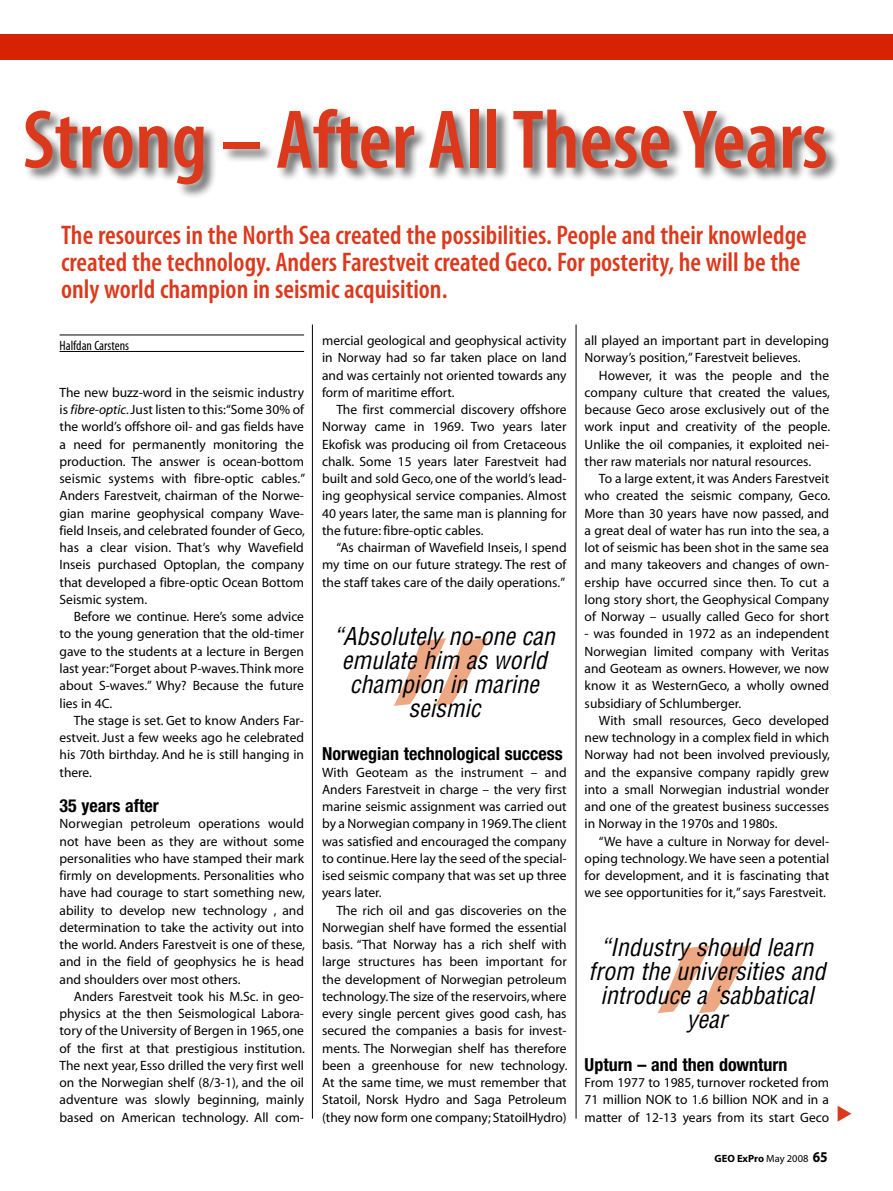
<style>
.page{position:relative;width:893px;height:1191px;background:#fff}
.page>*{position:absolute;margin:0;border:0;box-sizing:border-box;transform-origin:0 0}
.Brødtekst_innrykk_en{font:italic 277.5px "Myriad";color:#eda783}
.t1{font:600 condensed 84px "Myriad Pro";color:#dc391c}
.Ingress_eng{font:600 condensed 27px/27px "Myriad Pro";color:#dc391c}
.Sitat_eng{font:italic condensed 24px/24px "Helvetica";color:#000;text-align:center}
.Mellomtittel_eng{font:700 condensed 18px "Helvetica Neue";color:#000}
.Brødtekst_innrykk_en-2{font:13.5px/17.2px "Myriad";color:#000;text-align:justify}
.Brødtekst_eng{font:13.5px/17.2px "Myriad";color:#000;text-align:justify}
.Byline_eng{font:condensed 13.5px "Myriad Pro";color:#000}
.t2{font:700 10.5px "Myriad";color:#000}
.s1{font-style:italic}
.s2{font-weight:400}
.s3{font-size:15px}
</style>
<div class="page">
<hr style="left:312px;top:324px;width:1px;height:794px;background:#000">
<hr style="left:576px;top:324px;width:1px;height:794px;background:#000">
<div style="left:0;top:34px;width:893px;height:26px;background:#d62303"></div>
<div style="left:0;top:106px;width:893px;height:138px;background:#000;opacity:.6"></div>
<hr style="left:60px;top:335px;width:244px;height:1px;background:#000">
<hr style="left:60px;top:351px;width:244px;height:1px;background:#000">
<h2 class="t1" style="left:23px;top:88px;width:806px">Strong – After All These Years</h2>
<p class="Ingress_eng" style="left:61px;top:221px;width:747px">The resources in the North Sea created the possibilities. People and their knowledge created the technology. Anders Farestveit created Geco. For posterity, he will be the only world champion in seismic acquisition.</p>
<p class="Byline_eng" style="left:60px;top:337px;width:71px">Halfdan Carstens</p>
<p class="Brødtekst_eng" style="left:60px;top:384px;width:247px">The new buzz-word in the seismic industry is <span class="s1">fibre-optic</span>. Just listen to this: “Some 30% of the world’s offshore oil- and gas fields have a need for permanently monitoring the production. The answer is ocean-bottom seismic systems with fibre-optic cables.” Anders Farestveit, chairman of the Norwe&shy;gian marine geophysical company Wave&shy;field Inseis, and celebrated founder of Geco, has a clear vision. That’s why Wavefield Inseis purchased Optoplan, the company that developed a fibre-optic Ocean Bottom Seismic system.</p>
<p class="Brødtekst_innrykk_en-2" style="left:60px;top:608px;width:246px;text-indent:14px">Before we continue. Here’s some advice to the young generation that the old-timer gave to the students at a lecture in Bergen last year: “Forget about P-waves. Think more about S-waves.” Why? Because the future lies in 4C.</p>
<p class="Brødtekst_innrykk_en-2" style="left:60px;top:712px;width:246px;text-indent:14px">The stage is set. Get to know Anders Far&shy;estveit. Just a few weeks ago he celebrated his 70th birthday. And he is still hanging in there.</p>
<p class="Mellomtittel_eng" style="left:60px;top:794px;width:101px">35 years after</p>
<p class="Brødtekst_eng" style="left:60px;top:815px;width:247px">Norwegian petroleum operations would not have been as they are without some personalities who have stamped their mark firmly on developments. Personalities who have had courage to start something new, ability to develop new technology , and determination to take the activity out into the world. Anders Farestveit is one of these, and in the field of geophysics he is head and shoulders over most others.</p>
<p class="Brødtekst_innrykk_en-2" style="left:60px;top:988px;width:247px;text-indent:14px">Anders Farestveit took his M.Sc. in geo&shy;physics at the then Seismological Labora&shy;tory of the University of Bergen in 1965, one of the first at that prestigious institution.<br>The next year, Esso drilled the very first well on the Norwegian shelf (8/3-1), and the oil adventure was slowly beginning, mainly based on American technology. All com-</p>
<p class="Brødtekst_innrykk_en-2" style="left:322px;top:332px;width:246px">mercial geological and geophysical activity in Norway had so far taken place on land and was certainly not oriented towards any form of maritime effort.</p>
<p class="Brødtekst_innrykk_en-2" style="left:322px;top:401px;width:246px;text-indent:14px">The first commercial discovery offshore Norway came in 1969. Two years later Ekofisk was producing oil from Cretaceous chalk. Some 15 years later Farestveit had built and sold Geco, one of the world’s lead&shy;ing geophysical service companies. Almost 40 years later, the same man is planning for the future: fibre-optic cables.</p>
<p class="Brødtekst_innrykk_en-2" style="left:322px;top:539px;width:246px;text-indent:14px">“As chairman of Wavefield Inseis, I spend my time on our future strategy. The rest of the staff takes care of the daily operations.”</p>
<p class="Sitat_eng" style="left:334px;top:624px;width:223px">“Absolutely no-one can emulate him as world champion in marine seismic</p>
<p class="Mellomtittel_eng" style="left:322px;top:742px;width:242px">Norwegian technological success</p>
<p class="Brødtekst_eng" style="left:322px;top:764px;width:246px">With Geoteam as the instrument – and Anders Farestveit in charge – the very first marine seismic assignment was carried out by a Norwegian company in 1969. The client was satisfied and encouraged the company to continue. Here lay the seed of the special&shy;ised seismic company that was set up three years later.</p>
<p class="Brødtekst_innrykk_en-2" style="left:322px;top:902px;width:247px;text-indent:14px">The rich oil and gas discoveries on the Norwegian shelf have formed the essential basis. “That Norway has a rich shelf with large structures has been important for the development of Norwegian petroleum technology. The size of the reservoirs, where every single percent gives good cash, has secured the companies a basis for invest&shy;ments. The Norwegian shelf has therefore been a greenhouse for new technology.<br>At the same time, we must remember that Statoil, Norsk Hydro and Saga Petroleum (they now form one company; StatoilHydro)</p>
<p class="Brødtekst_innrykk_en" style="left:376px;top:599px;width:96px">”</p>
<p class="Brødtekst_innrykk_en-2" style="left:585px;top:332px;width:246px">all played an important part in developing<br>Norway’s position,” Farestveit believes.</p>
<p class="Brødtekst_innrykk_en-2" style="left:585px;top:367px;width:247px;text-indent:14px">However, it was the people and the company culture that created the values, because Geco arose exclusively out of the work input and creativity of the people.<br>Unlike the oil companies, it exploited nei&shy;ther raw materials nor natural resources.</p>
<p class="Brødtekst_innrykk_en-2" style="left:585px;top:470px;width:247px;text-indent:14px">To a large extent, it was Anders Farestveit who created the seismic company, Geco.<br>More than 30 years have now passed, and a great deal of water has run into the sea, a lot of seismic has been shot in the same sea and many takeovers and changes of own&shy;ership have occurred since then. To cut a long story short, the Geophysical Company of Norway – usually called Geco for short</p>
<p class="Brødtekst_innrykk_en-2" style="left:585px;top:626px;width:246px">- was founded in 1972 as an independent Norwegian limited company with Veritas and Geoteam as owners. However, we now know it as WesternGeco, a wholly owned subsidiary of Schlumberger.</p>
<p class="Brødtekst_innrykk_en-2" style="left:585px;top:712px;width:247px;text-indent:14px">With small resources, Geco developed new technology in a complex field in which Norway had not been involved previously, and the expansive company rapidly grew into a small Norwegian industrial wonder and one of the greatest business successes in Norway in the 1970s and 1980s.</p>
<p class="Brødtekst_innrykk_en-2" style="left:585px;top:833px;width:246px;text-indent:14px">“We have a culture in Norway for devel&shy;oping technology. We have seen a potential for development, and it is fascinating that we see opportunities for it,” says Farestveit.</p>
<p class="Sitat_eng" style="left:588px;top:935px;width:239px">“Industry should learn from the universities and introduce a ‘sabbatical year</p>
<p class="Mellomtittel_eng" style="left:585px;top:1053px;width:204px">Upturn – and then downturn</p>
<p class="Brødtekst_eng" style="left:585px;top:1074px;width:246px">From 1977 to 1985, turnover rocketed from 71 million NOK to 1.6 billion NOK and in a matter of 12-13 years from its start Geco</p>
<p class="Brødtekst_innrykk_en" style="left:640px;top:907px;width:96px">”</p>
<p class="t2" style="left:715px;top:1153px;width:115px">GEO ExPro <span class="s2">May 2008</span> <span class="s3">65</span></p>
</div>
